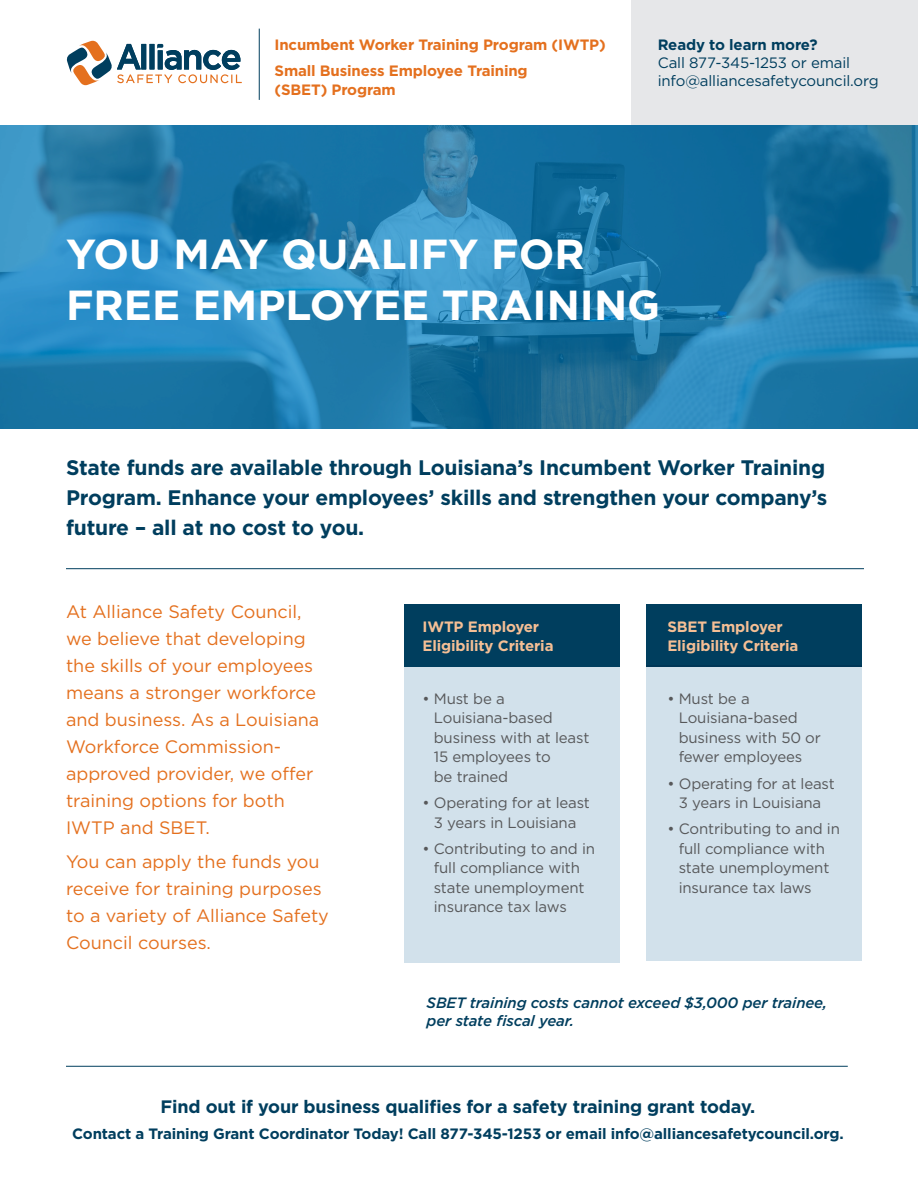
<style>
.page{position:relative;width:918px;height:1188px;background:#fff}
.page>*{position:absolute;margin:0;border:0;box-sizing:border-box;transform-origin:0 0}
.t1{font:700 42px/51px "Gotham";color:#fff}
.t2{font:700 21px/30px "Gotham";letter-spacing:-.01em;color:#003e5e;text-align:justify}
.t3{font:18px/27px "Gotham";color:#e4701e}
.t4{font:700 18px "Gotham";letter-spacing:-.01em;color:#003e5e}
.t5{font:15px/19.5px "Gotham";letter-spacing:-.01em;color:#57585a}
.t6{font:700 15px "Gotham";letter-spacing:-.01em;color:#003e5e}
.t7{font:700 15px/25.5px "Gotham";letter-spacing:-.01em;color:#e4701e}
.t8{font:15px/18px "Gotham";letter-spacing:-.01em;color:#003e5e}
.t9{font:italic 500 15px/18px "Gotham";letter-spacing:-.01em;color:#003e5e}
.t10{font:700 15px/19.5px "Gotham";letter-spacing:-.01em;color:#f5bf95}
.s1{font-weight:700}
</style>
<div class="page">
<div style="left:632px;top:0;width:286px;height:125px;background:#e6e7e9"></div>
<div style="left:404px;top:604px;width:216px;height:63px;background:#003e5e"></div>
<div style="left:404px;top:667px;width:216px;height:296px;background:#d2e1eb"></div>
<div style="left:646px;top:604px;width:216px;height:63px;background:#003e5e"></div>
<div style="left:646px;top:665px;width:216px;height:295px;background:#d2e1eb"></div>
<svg style="left:67px;top:41px;width:175px;height:44px"></svg>
<svg style="left:0;top:125px;width:918px;height:304px;background:#207bab"></svg>
<hr style="left:259px;top:29px;width:1px;height:71px;background:#003e5e">
<hr style="left:66px;top:1066px;width:782px;height:1px;background:#003e5e">
<hr style="left:66px;top:568px;width:798px;height:1px;background:#003e5e">
<p class="t7" style="left:275px;top:32px;width:333px">Incumbent Worker Training Program (IWTP)<br>Small Business Employee Training</p>
<p class="t7" style="left:275px;top:77px;width:123px">(SBET) Program</p>
<p class="t8" style="left:658px;top:36px;width:222px"><span class="s1">Ready to learn more?<br></span>Call 877-345-1253 or email info@alliancesafetycouncil.org</p>
<p class="t1" style="left:66px;top:228px;width:596px">YOU MAY QUALIFY FOR<br>FREE EMPLOYEE TRAINING</p>
<p class="t2" style="left:66px;top:452px;width:763px">State funds are available through Louisiana’s Incumbent Worker Training Program. Enhance your employees’ skills and strengthen your company’s future – all at no cost to you.</p>
<p class="t3" style="left:66px;top:598px;width:255px">At Alliance Safety Council, we believe that developing the skills of your employees means a stronger workforce and business. As a Louisiana<br>Workforce Commission&shy;approved provider, we offer training options for both<br>IWTP and SBET.</p>
<p class="t3" style="left:66px;top:847px;width:264px">You can apply the funds you receive for training purposes to a variety of Alliance Safety<br>Council courses.</p>
<p class="t10" style="left:422px;top:617px;width:133px">IWTP Employer<br>Eligibility Criteria</p>
<p class="t5" style="left:434px;top:689px;width:157px;text-indent:-11px">• Must be a<br>Louisiana-based business with at least<br>15 employees to<br>be trained</p>
<p class="t5" style="left:422px;top:793px;width:169px;text-align:center">• Operating for at least<br>3 years in Louisiana</p>
<p class="t5" style="left:434px;top:839px;width:163px;text-indent:-11px">• Contributing to and in full compliance with state unemployment insurance tax laws</p>
<p class="t10" style="left:667px;top:617px;width:133px">SBET Employer<br>Eligibility Criteria</p>
<p class="t5" style="left:679px;top:689px;width:144px;text-indent:-11px">• Must be a<br>Louisiana-based business with 50 or fewer employees</p>
<p class="t5" style="left:667px;top:773px;width:169px;text-align:center">• Operating for at least<br>3 years in Louisiana</p>
<p class="t5" style="left:679px;top:819px;width:163px;text-indent:-11px">• Contributing to and in full compliance with state unemployment insurance tax laws</p>
<p class="t9" style="left:427px;top:993px;width:402px">SBET training costs cannot exceed $3,000 per trainee, per state fiscal year.</p>
<p class="t4" style="left:161px;top:1095px;width:596px">Find out if your business qualifies for a safety training grant today.</p>
<p class="t6" style="left:72px;top:1124px;width:773px">Contact a Training Grant Coordinator Today! Call 877-345-1253 or email info@alliancesafetycouncil.org.</p>
</div>
